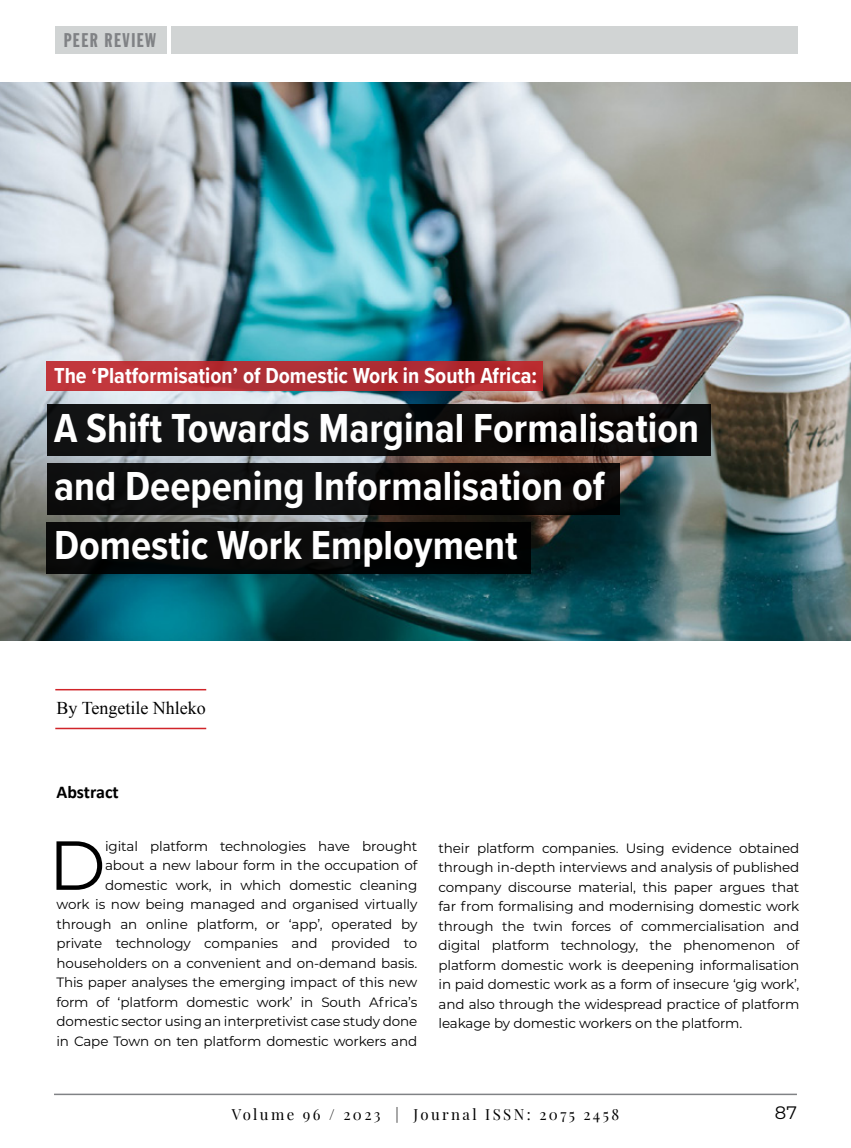
<style>
.page{position:relative;width:851px;height:1148px;background:#fff}
.page>*{position:absolute;margin:0;border:0;box-sizing:border-box;transform-origin:0 0}
.t1{font:69.15px "Montserrat";color:#000}
.t2{font:700 42px/58.5px "Proxima Nova Cond";color:#fff}
.t3{font:700 22.5px "Proxima Nova Cond";color:#fff}
.t4{font:19.5px "Franklin Gothic Std Extra Cond";letter-spacing:.08em;color:#808285}
.t5{font:18px "Times New Roman";color:#000}
.t6{font:700 18px "Calibri";color:#000}
.t7{font:18px "Montserrat";color:#000}
.t8{font:15px "Playfair Display";letter-spacing:.16em;color:#000}
.t9{font:13.5px/19.5px "Montserrat";letter-spacing:-.01em;color:#000;text-align:right}
</style>
<div class="page">
<hr style="left:54px;top:1093px;width:742px;height:2px;background:#808285">
<div style="left:55px;top:26px;width:112px;height:28px;background:#d1d4d4"></div>
<div style="left:171px;top:26px;width:626px;height:28px;background:#d1d4d4"></div>
<img style="left:0;top:82px;width:850px;height:558px">
<hr style="left:55px;top:689px;width:151px;height:1px;background:#d12429">
<hr style="left:55px;top:727px;width:151px;height:2px;background:#d12429">
<div style="left:47px;top:361px;width:495px;height:30px;background:linear-gradient(to bottom,#b42f35,#b63035)"></div>
<div style="left:47px;top:404px;width:663px;height:52px;background:linear-gradient(to right,#131516,#0b0807)"></div>
<div style="left:47px;top:463px;width:572px;height:52px;background:#0e0d0d"></div>
<div style="left:47px;top:522px;width:484px;height:52px;background:#080908"></div>
<h3 class="t4" style="left:64px;top:30px;width:94px">PEER REVIEW</h3>
<h3 class="t3" style="left:54px;top:359px;width:484px">The ‘Platformisation’ of Domestic Work in South Africa:</h3>
<h2 class="t2" style="left:54px;top:398px;width:646px">A Shift Towards Marginal Formalisation and Deepening Informalisation of<br>Domestic Work Employment</h2>
<h3 class="t5" style="left:56px;top:696px;width:151px">By Tengetile Nhleko</h3>
<h3 class="t6" style="left:56px;top:779px;width:64px">Abstract</h3>
<p class="t9" style="left:56px;top:835px;width:362px">igital platform technologies have brought<br>about a new labour form in the occupation of domestic work, in which domestic cleaning<br>work is now being managed and organised virtually through an online platform, or ‘app’, operated by private technology companies and provided to householders on a convenient and on-demand basis.<br>This paper analyses the emerging impact of this new form of ‘platform domestic work’ in South Africa’s domestic sector using an interpretivist case study done in Cape Town on ten platform domestic workers and</p>
<p class="t9" style="left:438px;top:837px;width:362px;text-align:justify">their platform companies. Using evidence obtained through in-depth interviews and analysis of published company discourse material, this paper argues that far from formalising and modernising domestic work through the twin forces of commercialisation and digital platform technology, the phenomenon of platform domestic work is deepening informalisation in paid domestic work as a form of insecure ‘gig work’, and also through the widespread practice of platform leakage by domestic workers on the platform.</p>
<h1 class="t1" style="left:49px;top:817px;width:59px">D</h1>
<p class="t8" style="left:232px;top:1102px;width:389px">Volume 96 / 2023 | Journal ISSN: 2075 2458</p>
<h3 class="t7" style="left:774px;top:1100px;width:24px">87</h3>
</div>
